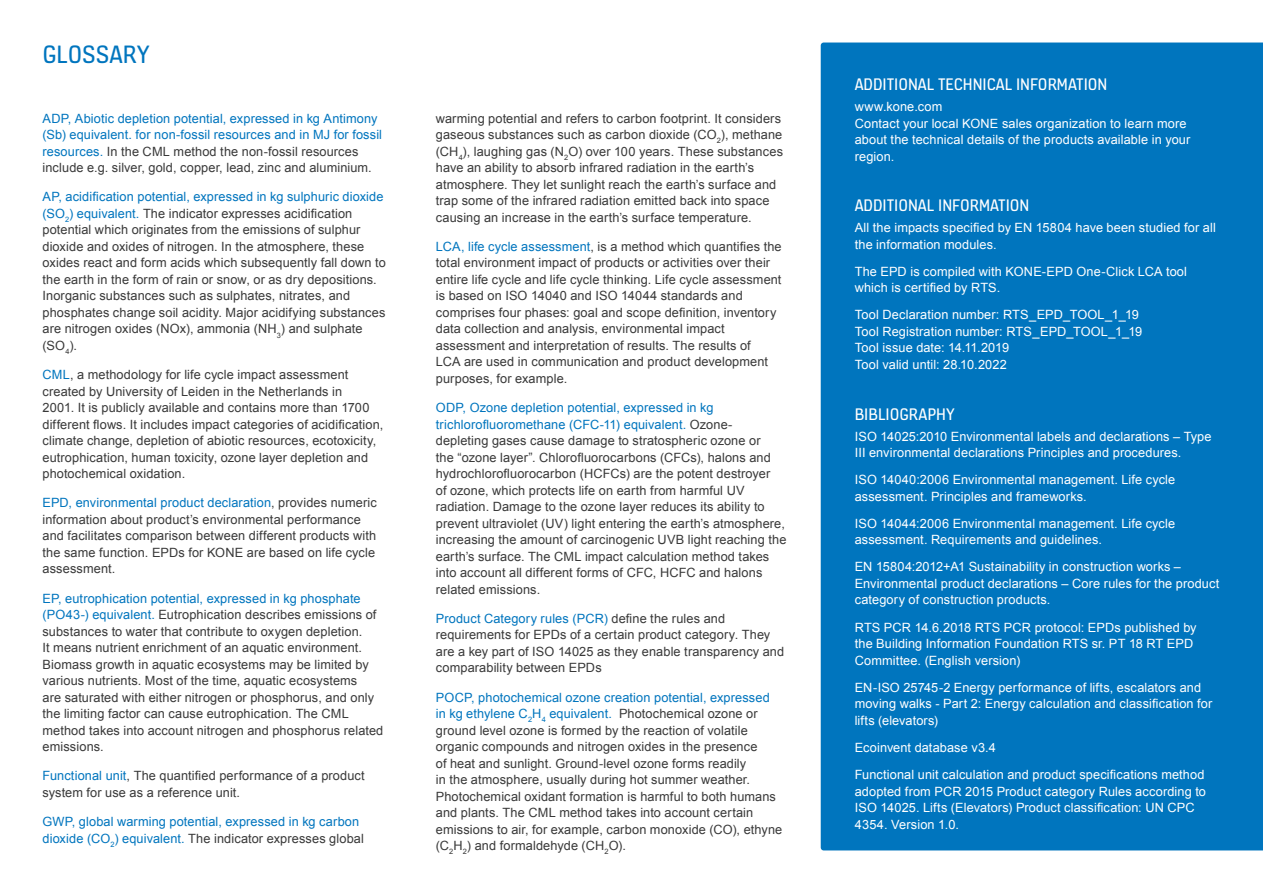
<style>
.page{position:relative;width:1263px;height:893px;background:#fff}
.page>*{position:absolute;margin:0;border:0;box-sizing:border-box;transform-origin:0 0}
.t1{font:27px "KONE Information v 13";color:#0075be}
.t2{font:18px "KONE Information v 13";color:#fff}
.t3{font:12.75px/16.5px "Arial";letter-spacing:.01em;color:#393939}
.t4{font:12.75px/16.5px "Arial";letter-spacing:.01em;color:#fff}
.t5{font:12.75px/16.5px "Arial";letter-spacing:.01em;color:#0075be}
.s1{color:#393939}
.s2{color:#0075be}
</style>
<div class="page">
<div style="left:821px;top:43px;width:442px;height:807px;background:#0075be"></div>
<h1 class="t1" style="left:43px;top:36px;width:109px">GLOSSARY</h1>
<p class="t5" style="left:43px;top:110px;width:341px">ADP, Abiotic depletion potential, expressed in kg Antimony (Sb) equivalent. for non-fossil resources and in MJ for fossil resources. <span class="s1">In the CML method the non-fossil resources include e.g. silver, gold, copper, lead, zinc and aluminium.</span></p>
<p class="t3" style="left:43px;top:189px;width:345px"><span class="s2">AP, acidification potential, expressed in kg sulphuric dioxide (SO</span><sub>2</sub><span class="s2">) equivalent.</span> The indicator expresses acidification potential which originates from the emissions of sulphur dioxide and oxides of nitrogen. In the atmosphere, these oxides react and form acids which subsequently fall down to the earth in the form of rain or snow, or as dry depositions.<br>Inorganic substances such as sulphates, nitrates, and phosphates change soil acidity. Major acidifying substances are nitrogen oxides (NOx), ammonia (NH<sub>3</sub>) and sulphate (SO<sub>4</sub>).</p>
<p class="t3" style="left:43px;top:366px;width:342px"><span class="s2">CML</span>, a methodology for life cycle impact assessment created by University of Leiden in the Netherlands in<br>2001. It is publicly available and contains more than 1700 different flows. It includes impact categories of acidification, climate change, depletion of abiotic resources, ecotoxicity, eutrophication, human toxicity, ozone layer depletion and photochemical oxidation.</p>
<p class="t3" style="left:43px;top:495px;width:336px"><span class="s2">EPD, environmental product declaration</span>, provides numeric information about product’s environmental performance and facilitates comparison between different products with the same function. EPDs for KONE are based on life cycle assessment.</p>
<p class="t3" style="left:43px;top:590px;width:342px"><span class="s2">EP, eutrophication potential, expressed in kg phosphate (PO43-) equivalent.</span> Eutrophication describes emissions of substances to water that contribute to oxygen depletion.<br>It means nutrient enrichment of an aquatic environment.<br>Biomass growth in aquatic ecosystems may be limited by various nutrients. Most of the time, aquatic ecosystems<br>are saturated with either nitrogen or phosphorus, and only the limiting factor can cause eutrophication. The CML method takes into account nitrogen and phosphorus related emissions.</p>
<p class="t3" style="left:43px;top:768px;width:324px"><span class="s2">Functional unit</span>, The quantified performance of a product system for use as a reference unit.</p>
<p class="t5" style="left:43px;top:813px;width:323px">GWP, global warming potential, expressed in kg carbon dioxide (CO<sub>2</sub>) equivalent. <span class="s1">The indicator expresses global</span></p>
<p class="t3" style="left:436px;top:110px;width:349px">warming potential and refers to carbon footprint. It considers gaseous substances such as carbon dioxide (CO<sub>2</sub>), methane (CH<sub>4</sub>), laughing gas (N<sub>2</sub>O) over 100 years. These substances have an ability to absorb infrared radiation in the earth’s atmosphere. They let sunlight reach the earth’s surface and trap some of the infrared radiation emitted back into space causing an increase in the earth’s surface temperature.</p>
<p class="t3" style="left:436px;top:238px;width:347px"><span class="s2">LCA, life cycle assessment</span>, is a method which quantifies the total environment impact of products or activities over their entire life cycle and life cycle thinking. Life cycle assessment is based on ISO 14040 and ISO 14044 standards and comprises four phases: goal and scope definition, inventory data collection and analysis, environmental impact assessment and interpretation of results. The results of<br>LCA are used in communication and product development purposes, for example.</p>
<p class="t3" style="left:436px;top:399px;width:352px"><span class="s2">ODP, Ozone depletion potential, expressed in kg trichlorofluoromethane (CFC-11) equivalent.</span> Ozone&shy;depleting gases cause damage to stratospheric ozone or<br>the “ozone layer”. Chlorofluorocarbons (CFCs), halons and hydrochlorofluorocarbon (HCFCs) are the potent destroyer<br>of ozone, which protects life on earth from harmful UV radiation. Damage to the ozone layer reduces its ability to prevent ultraviolet (UV) light entering the earth’s atmosphere, increasing the amount of carcinogenic UVB light reaching the earth’s surface. The CML impact calculation method takes into account all different forms of CFC, HCFC and halons related emissions.</p>
<p class="t3" style="left:436px;top:610px;width:350px"><span class="s2">Product Category rules (PCR)</span> define the rules and requirements for EPDs of a certain product category. They are a key part of ISO 14025 as they enable transparency and comparability between EPDs</p>
<p class="t3" style="left:436px;top:689px;width:348px"><span class="s2">POCP, photochemical ozone creation potential, expressed in kg ethylene C</span><sub>2</sub><span class="s2">H</span><sub>4</sub> <span class="s2">equivalent.</span> Photochemical ozone or ground level ozone is formed by the reaction of volatile organic compounds and nitrogen oxides in the presence<br>of heat and sunlight. Ground-level ozone forms readily<br>in the atmosphere, usually during hot summer weather.<br>Photochemical oxidant formation is harmful to both humans and plants. The CML method takes into account certain emissions to air, for example, carbon monoxide (CO), ethyne (C<sub>2</sub>H<sub>2</sub>) and formaldehyde (CH<sub>2</sub>O).</p>
<h2 class="t2" style="left:855px;top:72px;width:254px">ADDITIONAL TECHNICAL INFORMATION</h2>
<p class="t4" style="left:855px;top:98px;width:337px">www.kone.com<br>Contact your local KONE sales organization to learn more about the technical details of the products available in your region.</p>
<h2 class="t2" style="left:855px;top:194px;width:176px">ADDITIONAL INFORMATION</h2>
<p class="t4" style="left:855px;top:220px;width:363px">All the impacts specified by EN 15804 have been studied for all the information modules.</p>
<p class="t4" style="left:855px;top:263px;width:334px">The EPD is compiled with KONE-EPD One-Click LCA tool which is certified by RTS.</p>
<p class="t4" style="left:855px;top:307px;width:289px">Tool Declaration number: RTS_EPD_TOOL_1_19<br>Tool Registration number: RTS_EPD_TOOL_1_19<br>Tool issue date: 14.11.2019<br>Tool valid until: 28.10.2022</p>
<h2 class="t2" style="left:855px;top:402px;width:101px">BIBLIOGRAPHY</h2>
<p class="t4" style="left:855px;top:428px;width:358px">ISO 14025:2010 Environmental labels and declarations – Type<br>III environmental declarations Principles and procedures.</p>
<p class="t4" style="left:855px;top:472px;width:322px">ISO 14040:2006 Environmental management. Life cycle assessment. Principles and frameworks.</p>
<p class="t4" style="left:855px;top:515px;width:322px">ISO 14044:2006 Environmental management. Life cycle assessment. Requirements and guidelines.</p>
<p class="t4" style="left:855px;top:559px;width:366px">EN 15804:2012+A1 Sustainability in construction works –<br>Environmental product declarations – Core rules for the product category of construction products.</p>
<p class="t4" style="left:855px;top:619px;width:343px">RTS PCR 14.6.2018 RTS PCR protocol: EPDs published by the Building Information Foundation RTS sr. PT 18 RT EPD<br>Committee. (English version)</p>
<p class="t4" style="left:855px;top:679px;width:359px">EN-ISO 25745-2 Energy performance of lifts, escalators and moving walks - Part 2: Energy calculation and classification for lifts (elevators)</p>
<p class="t4" style="left:855px;top:734px;width:351px;line-height:27.2px">Ecoinvent database v3.4<br>Functional unit calculation and product specifications method</p>
<p class="t4" style="left:855px;top:783px;width:353px">adopted from PCR 2015 Product category Rules according to<br>ISO 14025. Lifts (Elevators) Product classification: UN CPC<br>4354. Version 1.0.</p>
</div>
